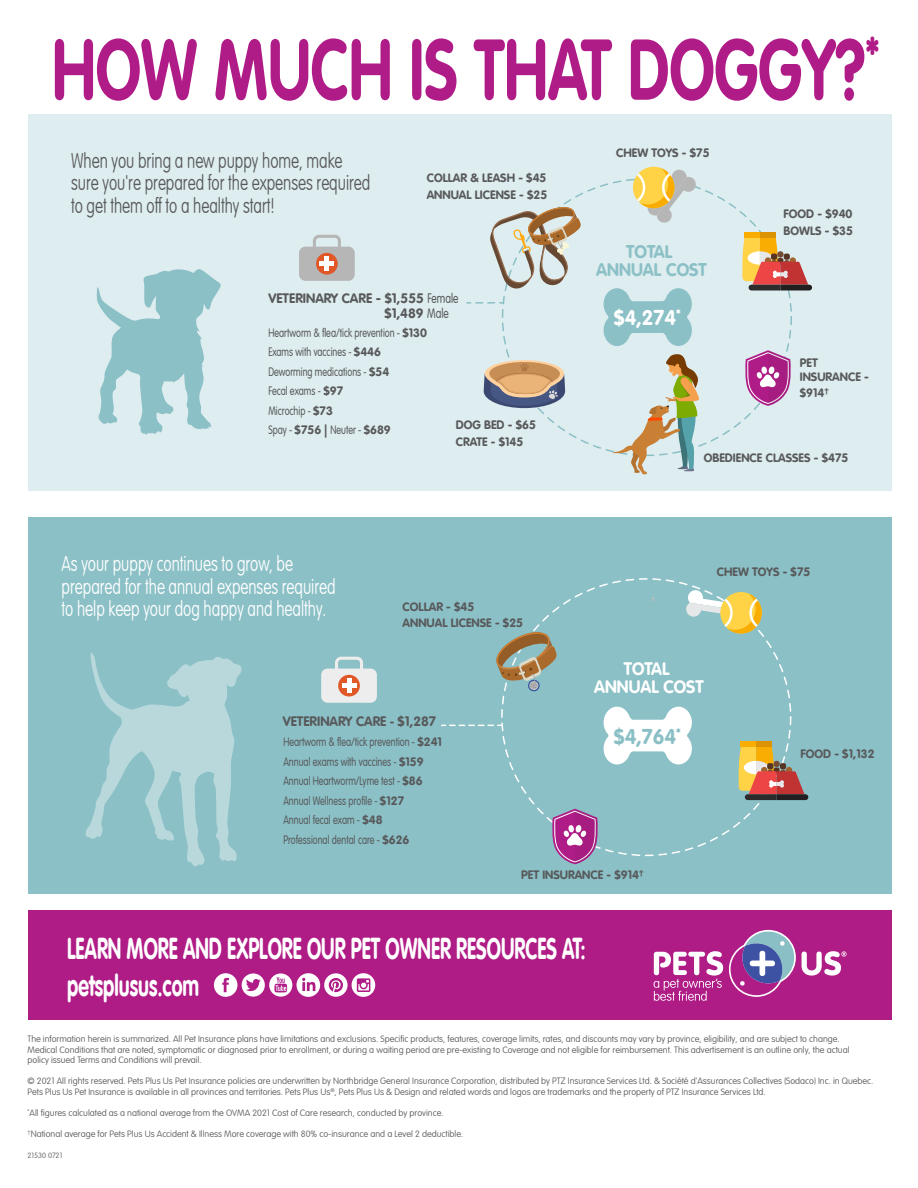
<style>
.page{position:relative;width:918px;height:1188px;background:#fff}
.page>*{position:absolute;margin:0;border:0;box-sizing:border-box;transform-origin:0 0}
.t1{font:700 84.75px "VAG Rounded LT Com";color:#b01c87;scale:.73 1}
.t2{font:700 29.55px/37px "VAG Rounded LT Com";color:#fff;scale:.66 1}
.t3{font:100 21px/22.5px "VAG Rounded LT Com";color:#fff;scale:.73 1}
.t4{font:100 21px/22.5px "VAG Rounded LT Com";color:#58595b;scale:.73 1}
.t5{font:700 21px "VAG Rounded LT Com";color:#8abfc6}
.t6{font:700 21px "VAG Rounded LT Com";color:#fff}
.t7{font:700 18px/17.9px "VAG Rounded LT Com";letter-spacing:-.005em;color:#8bc0c6;text-align:center}
.t8{font:700 17.85px/17.9px "VAG Rounded LT Com";letter-spacing:-.005em;color:#fff;text-align:center}
.t9{font:700 13.5px/15.6px "VAG Rounded LT Com";color:#58595b}
.t10{font:300 12px/19.6px "VAG Rounded LT Com";color:#58595b;scale:.76 1}
.t11{font:700 12px/16.5px "VAG Rounded LT Com";color:#58595b}
.t12{font:100 9px/10.5px "VAG Rounded LT Com";color:#58595b}
.t13{font:100 7.5px "VAG Rounded LT Com";color:#58595b}
.s1{font-weight:300}
.s2{font-weight:700}
.s3{font-size:12px}
</style>
<div class="page">
<div style="left:28px;top:114px;width:864px;height:377px;background:#deedef"></div>
<div style="left:28px;top:517px;width:864px;height:377px;background:#8bc0c6"></div>
<div style="left:28px;top:910px;width:864px;height:110px;background:#af1c86"></div>
<svg style="left:654px;top:929px;width:193px;height:72px"></svg>
<svg style="left:214px;top:973px;width:161px;height:24px"></svg>
<svg style="left:335px;top:657px;width:28px;height:12px"></svg>
<div style="left:321px;top:669px;width:56px;height:34px;background:#ededed;border-radius:6px"></div>
<svg style="left:338px;top:675px;width:22px;height:22px"></svg>
<hr style="left:347px;top:678px;width:4px;height:15px;background:#fff">
<div style="left:342px;top:683px;width:14px;height:5px;background:#fff"></div>
<svg style="left:86px;top:652px;width:156px;height:214px"></svg>
<div style="left:744px;top:232px;width:16px;height:5px;background:#f9ad03"></div>
<div style="left:760px;top:232px;width:16px;height:5px;background:#db9303"></div>
<svg style="left:742px;top:237px;width:70px;height:54px"></svg>
<div style="left:633px;top:167px;width:41px;height:41px;background:#ffd345;border-radius:50%"></div>
<svg style="left:637px;top:168px;width:60px;height:55px"></svg>
<svg style="left:604px;top:288px;width:88px;height:58px"></svg>
<svg style="left:604px;top:707px;width:88px;height:57px"></svg>
<svg style="left:97px;top:269px;width:124px;height:166px"></svg>
<svg style="left:313px;top:235px;width:28px;height:12px"></svg>
<div style="left:299px;top:247px;width:56px;height:34px;background:#b6b6b7;border-radius:6px"></div>
<svg style="left:316px;top:253px;width:22px;height:22px"></svg>
<hr style="left:325px;top:257px;width:4px;height:14px;background:#fff">
<hr style="left:320px;top:262px;width:14px;height:4px;background:#fff">
<svg style="left:745px;top:350px;width:46px;height:56px"></svg>
<svg style="left:484px;top:360px;width:81px;height:48px;background:#b19a87"></svg>
<svg style="left:612px;top:354px;width:88px;height:121px"></svg>
<svg style="left:686px;top:590px;width:76px;height:44px"></svg>
<div style="left:741px;top:742px;width:15px;height:5px;background:#f9ad03"></div>
<div style="left:756px;top:742px;width:16px;height:5px;background:#db9303"></div>
<svg style="left:739px;top:747px;width:69px;height:53px"></svg>
<svg style="left:551px;top:809px;width:48px;height:55px"></svg>
<svg style="left:467px;top:206px;width:114px;height:98px"></svg>
<svg style="left:442px;top:725px;width:59px;height:1px"></svg>
<svg style="left:496px;top:630px;width:61px;height:62px"></svg>
<h1 class="t1" style="left:52px;top:16px;width:1135px">HOW MUCH IS THAT DOGGY?<sup>*</sup></h1>
<h3 class="t4" style="left:71px;top:150px;width:411px">When you bring a new puppy home, make sure you're prepared for the expenses required to get them off to a healthy start!</h3>
<h3 class="t11" style="left:427px;top:170px;width:122px">COLLAR &amp; LEASH - $45<br>ANNUAL LICENSE - $25</h3>
<h3 class="t11" style="left:616px;top:145px;width:95px">CHEW TOYS - $75</h3>
<h3 class="t7" style="left:596px;top:243px;width:112px">TOTAL<br>ANNUAL COST</h3>
<h3 class="t11" style="left:784px;top:206px;width:71px">FOOD - $940<br>BOWLS - $35</h3>
<h3 class="t9" style="left:384px;top:290px;width:76px;text-indent:-116px">VETERINARY CARE - $1,555 <span class="s1">Female </span>$1,489 <span class="s1">Male</span></h3>
<h3 class="t10" style="left:268px;top:323px;width:210px">Heartworm &amp; flea/tick prevention - <span class="s2">$130<br></span>Exams with vaccines - <span class="s2">$446<br></span>Deworming medications - <span class="s2">$54</span></h3>
<h3 class="t10" style="left:268px;top:401px;width:163px">Microchip - <span class="s2">$73<br></span>Spay - <span class="s2">$756 |</span> Neuter - <span class="s2">$689</span></h3>
<h3 class="t6" style="left:614px;top:304px;width:68px">$4,274<sup>*</sup></h3>
<h3 class="t11" style="left:800px;top:357px;width:70px;line-height:13.5px">PET<br>INSURANCE -</h3>
<h3 class="t10" style="left:268px;top:382px;width:100px">Fecal exams - <span class="s2">$97</span></h3>
<h3 class="t11" style="left:800px;top:384px;width:31px">$914<sup>†</sup></h3>
<h3 class="t11" style="left:456px;top:417px;width:82px">DOG BED - $65<br>CRATE - $145</h3>
<h3 class="t3" style="left:62px;top:553px;width:377px">As your puppy continues to grow, be prepared for the annual expenses required to help keep your dog happy and healthy.</h3>
<h3 class="t11" style="left:403px;top:598px;width:122px">COLLAR - $45<br>ANNUAL LICENSE - $25</h3>
<h3 class="t9" style="left:283px;top:713px;width:155px">VETERINARY CARE <span class="s3">-</span> $1,287</h3>
<h3 class="t10" style="left:283px;top:732px;width:210px">Heartworm &amp; flea/tick prevention - <span class="s2">$241</span></h3>
<h3 class="t10" style="left:283px;top:752px;width:186px">Annual exams with vaccines - <span class="s2">$159<br></span>Annual Heartworm/Lyme test - <span class="s2">$86</span></h3>
<h3 class="t10" style="left:283px;top:811px;width:167px">Annual fecal exam - <span class="s2">$48<br></span>Professional dental care - <span class="s2">$626</span></h3>
<h3 class="t10" style="left:283px;top:791px;width:160px">Annual Wellness profile - <span class="s2">$127</span></h3>
<h3 class="t11" style="left:704px;top:449px;width:146px">OBEDIENCE CLASSES - $475</h3>
<h3 class="t11" style="left:717px;top:564px;width:95px">CHEW TOYS - $75</h3>
<h3 class="t8" style="left:594px;top:661px;width:111px">TOTAL<br>ANNUAL COST</h3>
<h3 class="t5" style="left:614px;top:723px;width:68px">$4,764<sup>*</sup></h3>
<h3 class="t11" style="left:801px;top:745px;width:76px">FOOD - $1,132</h3>
<h3 class="t11" style="left:521px;top:866px;width:124px">PET INSURANCE - $914<sup>†</sup></h3>
<h2 class="t2" style="left:67px;top:930px;width:787px">LEARN MORE AND EXPLORE OUR PET OWNER RESOURCES AT: petsplusus.com</h2>
<p class="t12" style="left:28px;top:1034px;width:824px">The information herein is summarized. All Pet Insurance plans have limitations and exclusions. Specific products, features, coverage limits, rates, and discounts may vary by province, eligibility, and are subject to change.<br>Medical Conditions that are noted, symptomatic or diagnosed prior to enrollment, or during a waiting period are pre-existing to Coverage and not eligible for reimbursement. This advertisement is an outline only, the actual policy issued Terms and Conditions will prevail.</p>
<p class="t12" style="left:28px;top:1076px;width:847px">© 2021 All rights reserved. Pets Plus Us Pet Insurance policies are underwritten by Northbridge General Insurance Corporation, distributed by PTZ Insurance Services Ltd. &amp; Société d'Assurances Collectives (Sodaco) Inc. in Quebec.<br>Pets Plus Us Pet Insurance is available in all provinces and territories. Pets Plus Us<sup>®</sup>, Pets Plus Us &amp; Design and related words and logos are trademarks and the property of PTZ Insurance Services Ltd.</p>
<p class="t12" style="left:28px;top:1107px;width:418px"><sup>*</sup>All figures calculated as a national average from the OVMA 2021 Cost of Care research, conducted by province.</p>
<p class="t12" style="left:28px;top:1128px;width:437px"><sup>†</sup>National average for Pets Plus Us Accident &amp; Illness More coverage with 80% co-insurance and a Level 2 deductible.</p>
<p class="t13" style="left:28px;top:1151px;width:36px">21530 0721</p>
</div>
